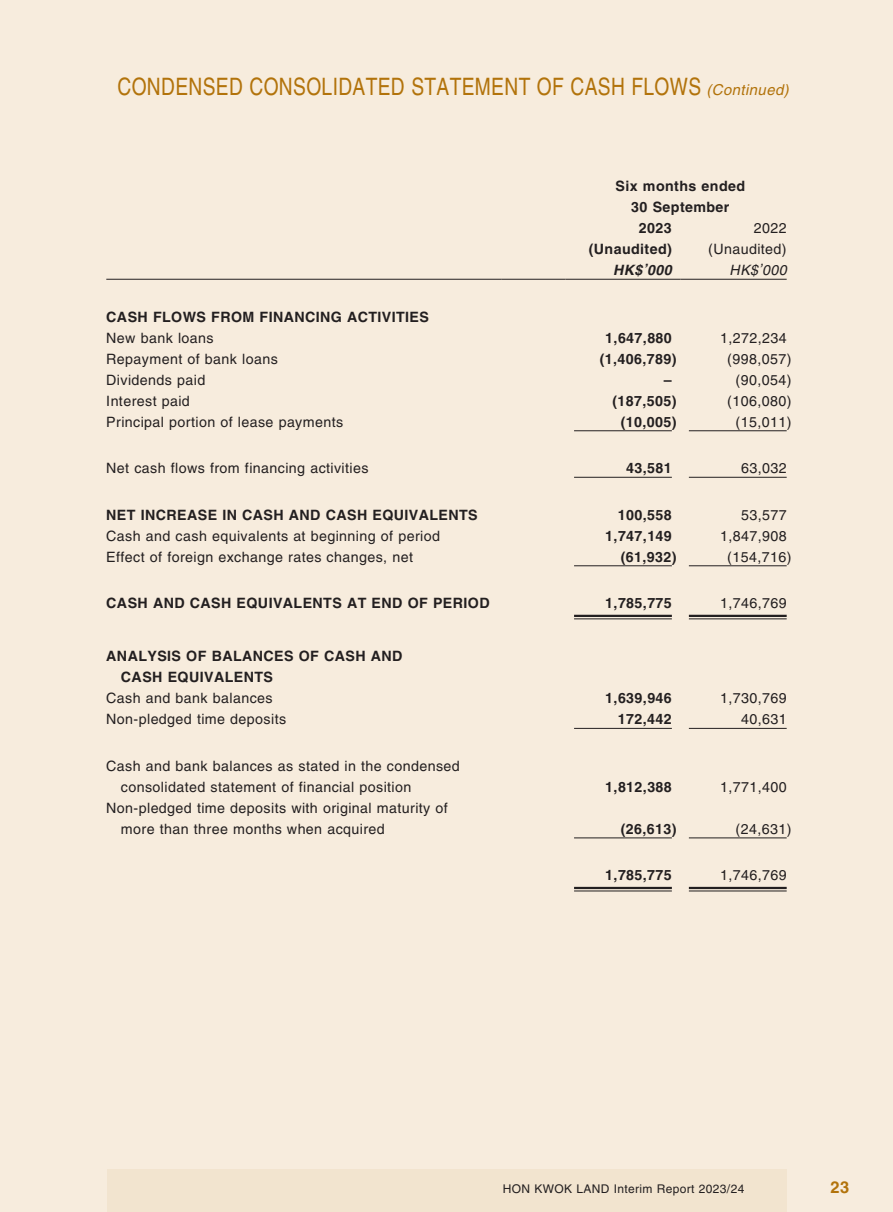
<style>
.page{position:relative;width:893px;height:1212px;background:#f7ecdd}
.page>*{position:absolute;margin:0;border:0;box-sizing:border-box;transform-origin:0 0}
.t1{font:24px "Helvetica LT Std";letter-spacing:.02em;color:#b2730b;scale:.8 1}
.t2{font:700 16.5px "Helvetica LT Std";color:#b2730b}
.t3{font:14.25px/21px "Helvetica LT Std";letter-spacing:.03em;color:#231f20}
.t4{font:700 14.25px/21px "Helvetica LT Std";letter-spacing:.03em;color:#231f20}
.t5{font:italic 700 14.25px "Helvetica LT Std";color:#231f20}
.t6{font:italic 14.25px "Helvetica LT Std";color:#231f20}
.t7{font:12px "Helvetica LT Std";letter-spacing:.03em;color:#231f20}
.s1{font-style:italic;font-size:15px}
</style>
<div class="page">
<div style="left:0;top:1169px;width:787px;height:43px;background:#f2e4cf"></div>
<div style="left:0;top:1169px;width:106px;height:43px;background:#f7ecdd"></div>
<hr style="left:106px;top:279px;width:396px;height:1px;background:#231f20">
<hr style="left:502px;top:279px;width:64px;height:1px;background:#231f20">
<hr style="left:566px;top:279px;width:114px;height:1px;background:#231f20">
<hr style="left:680px;top:279px;width:107px;height:1px;background:#231f20">
<hr style="left:574px;top:430px;width:98px;height:1px;background:#231f20">
<hr style="left:689px;top:430px;width:98px;height:1px;background:#231f20">
<hr style="left:574px;top:477px;width:98px;height:1px;background:#231f20">
<hr style="left:689px;top:477px;width:98px;height:1px;background:#231f20">
<hr style="left:574px;top:565px;width:98px;height:1px;background:#231f20">
<hr style="left:689px;top:565px;width:98px;height:1px;background:#231f20">
<hr style="left:574px;top:615px;width:98px;height:2px;background:#231f20">
<hr style="left:574px;top:618px;width:98px;height:1px;background:#231f20">
<hr style="left:689px;top:615px;width:98px;height:2px;background:#231f20">
<hr style="left:689px;top:618px;width:98px;height:1px;background:#231f20">
<hr style="left:574px;top:728px;width:98px;height:1px;background:#231f20">
<hr style="left:689px;top:728px;width:98px;height:1px;background:#231f20">
<hr style="left:574px;top:837px;width:98px;height:1px;background:#231f20">
<hr style="left:689px;top:837px;width:98px;height:1px;background:#231f20">
<hr style="left:574px;top:887px;width:98px;height:2px;background:#231f20">
<hr style="left:574px;top:890px;width:98px;height:1px;background:#231f20">
<hr style="left:689px;top:887px;width:98px;height:2px;background:#231f20">
<hr style="left:689px;top:890px;width:98px;height:1px;background:#231f20">
<h1 class="t1" style="left:117px;top:73px;width:845px">CONDENSED CONSOLIDATED STATEMENT OF CASH FLOWS <span class="s1">(Continued)</span></h1>
<p class="t4" style="left:616px;top:175px;width:131px">Six months ended</p>
<p class="t4" style="left:631px;top:196px;width:100px">30 September</p>
<p class="t4" style="left:639px;top:217px;width:34px">2023</p>
<p class="t3" style="left:754px;top:218px;width:34px">2022</p>
<p class="t4" style="left:589px;top:238px;width:85px">(Unaudited)</p>
<p class="t3" style="left:708px;top:239px;width:80px">(Unaudited)</p>
<p class="t5" style="left:613px;top:261px;width:63px">HK$’000</p>
<p class="t6" style="left:730px;top:262px;width:62px">HK$’000</p>
<p class="t4" style="left:106px;top:306px;width:324px">CASH FLOWS FROM FINANCING ACTIVITIES</p>
<p class="t3" style="left:106px;top:327px;width:109px">New bank loans</p>
<p class="t4" style="left:605px;top:327px;width:68px">1,647,880</p>
<p class="t3" style="left:720px;top:327px;width:68px">1,272,234</p>
<p class="t3" style="left:106px;top:348px;width:173px">Repayment of bank loans</p>
<p class="t4" style="left:600px;top:348px;width:78px">(1,406,789)</p>
<p class="t3" style="left:727px;top:348px;width:66px">(998,057)</p>
<p class="t3" style="left:106px;top:369px;width:101px">Dividends paid</p>
<p class="t4" style="left:664px;top:369px;width:9px">–</p>
<p class="t3" style="left:736px;top:369px;width:57px">(90,054)</p>
<p class="t3" style="left:106px;top:390px;width:85px">Interest paid</p>
<p class="t4" style="left:612px;top:390px;width:66px">(187,505)</p>
<p class="t3" style="left:727px;top:390px;width:66px">(106,080)</p>
<p class="t3" style="left:106px;top:411px;width:238px">Principal portion of lease payments</p>
<p class="t4" style="left:621px;top:411px;width:57px">(10,005)</p>
<p class="t3" style="left:736px;top:411px;width:57px">(15,011)</p>
<p class="t3" style="left:106px;top:458px;width:264px">Net cash flows from financing activities</p>
<p class="t4" style="left:626px;top:457px;width:47px">43,581</p>
<p class="t3" style="left:741px;top:458px;width:47px">63,032</p>
<p class="t4" style="left:106px;top:504px;width:373px">NET INCREASE IN CASH AND CASH EQUIVALENTS</p>
<p class="t4" style="left:618px;top:504px;width:55px">100,558</p>
<p class="t3" style="left:741px;top:504px;width:47px">53,577</p>
<p class="t3" style="left:106px;top:525px;width:335px">Cash and cash equivalents at beginning of period</p>
<p class="t4" style="left:605px;top:525px;width:68px">1,747,149</p>
<p class="t3" style="left:720px;top:525px;width:68px">1,847,908</p>
<p class="t3" style="left:106px;top:546px;width:308px">Effect of foreign exchange rates changes, net</p>
<p class="t4" style="left:621px;top:546px;width:57px">(61,932)</p>
<p class="t3" style="left:727px;top:546px;width:66px">(154,716)</p>
<p class="t4" style="left:106px;top:592px;width:385px">CASH AND CASH EQUIVALENTS AT END OF PERIOD</p>
<p class="t4" style="left:605px;top:592px;width:68px">1,785,775</p>
<p class="t3" style="left:720px;top:593px;width:68px">1,746,769</p>
<p class="t4" style="left:121px;top:645px;width:283px;text-indent:-15px">ANALYSIS OF BALANCES OF CASH AND<br>CASH EQUIVALENTS</p>
<p class="t3" style="left:106px;top:688px;width:168px">Cash and bank balances</p>
<p class="t4" style="left:605px;top:687px;width:68px">1,639,946</p>
<p class="t3" style="left:720px;top:688px;width:68px">1,730,769</p>
<p class="t3" style="left:106px;top:709px;width:181px">Non-pledged time deposits</p>
<p class="t4" style="left:618px;top:708px;width:55px">172,442</p>
<p class="t3" style="left:741px;top:709px;width:47px">40,631</p>
<p class="t3" style="left:121px;top:755px;width:340px;text-indent:-15px">Cash and bank balances as stated in the condensed consolidated statement of financial position</p>
<p class="t4" style="left:605px;top:776px;width:68px">1,812,388</p>
<p class="t3" style="left:720px;top:776px;width:68px">1,771,400</p>
<p class="t3" style="left:121px;top:797px;width:328px;text-indent:-15px">Non-pledged time deposits with original maturity of more than three months when acquired</p>
<p class="t4" style="left:621px;top:818px;width:57px">(26,613)</p>
<p class="t3" style="left:736px;top:818px;width:57px">(24,631)</p>
<p class="t4" style="left:605px;top:864px;width:68px">1,785,775</p>
<p class="t3" style="left:720px;top:865px;width:68px">1,746,769</p>
<p class="t7" style="left:503px;top:1182px;width:243px">HON KWOK LAND Interim Report 2023/24</p>
<p class="t2" style="left:830px;top:1177px;width:20px">23</p>
</div>
